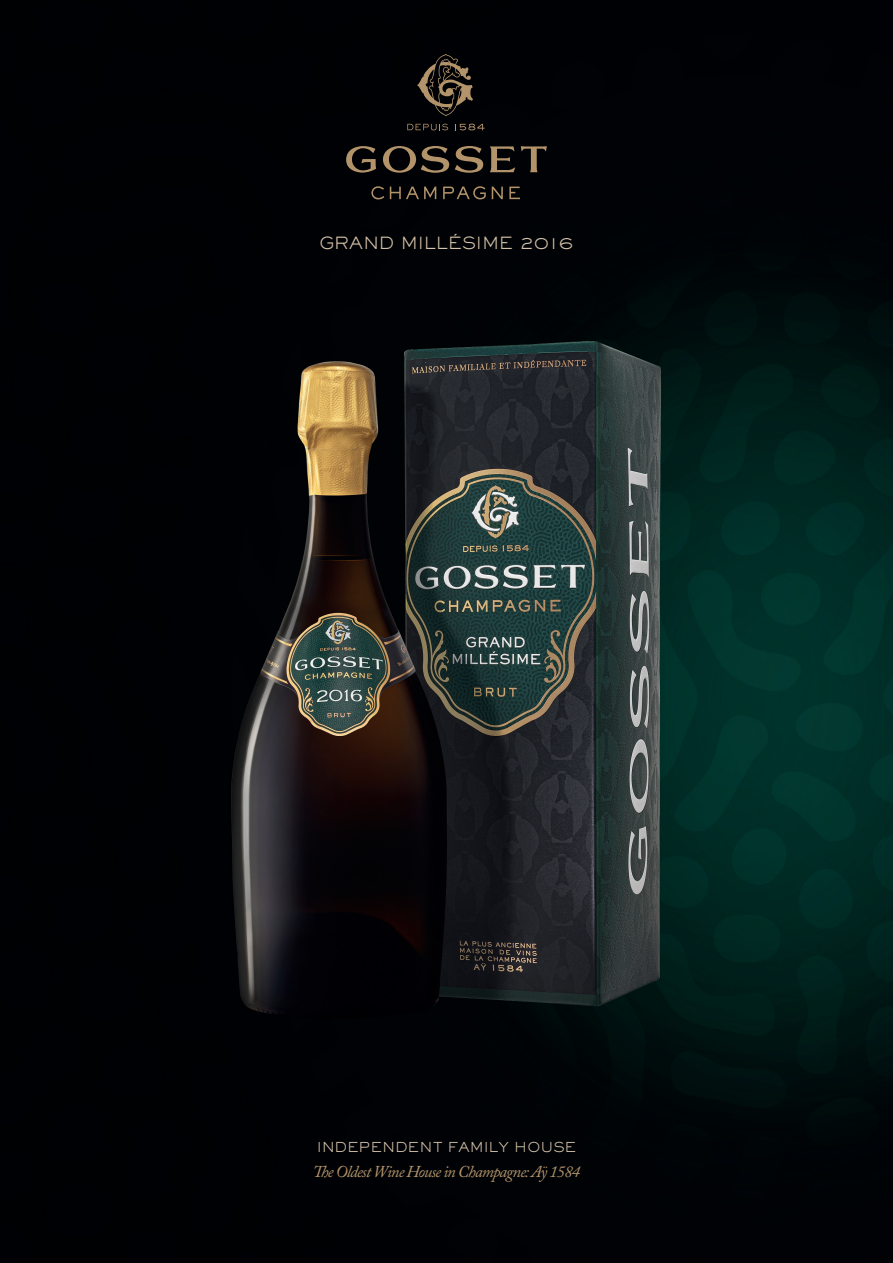
<style>
.page{position:relative;width:893px;height:1263px;background:#fff}
.page>*{position:absolute;margin:0;border:0;box-sizing:border-box;transform-origin:0 0}
.t1{font:italic 16.5px "Adobe Caslon Pro";letter-spacing:-.05em;color:#b3946a}
.t2{font:300 16.5px "Sackers Gothic Std";color:#d4c1a9}
.t3{font:300 13.5px "Sackers Gothic Std";color:#d4c1a9}
</style>
<div class="page">
<img style="left:0;top:0;width:893px;height:1263px">
<svg style="left:455px;top:146px;width:28px;height:27px"></svg>
<svg style="left:490px;top:146px;width:25px;height:26px"></svg>
<svg style="left:346px;top:146px;width:30px;height:27px"></svg>
<svg style="left:521px;top:146px;width:26px;height:26px"></svg>
<svg style="left:383px;top:146px;width:66px;height:27px"></svg>
<svg style="left:417px;top:54px;width:56px;height:62px"></svg>
<svg style="left:492px;top:187px;width:11px;height:12px"></svg>
<svg style="left:509px;top:187px;width:11px;height:12px"></svg>
<svg style="left:390px;top:187px;width:46px;height:12px"></svg>
<svg style="left:371px;top:186px;width:13px;height:13px"></svg>
<svg style="left:443px;top:186px;width:43px;height:13px"></svg>
<svg style="left:455px;top:124px;width:30px;height:6px"></svg>
<svg style="left:407px;top:124px;width:41px;height:6px"></svg>
<p class="t2" style="left:319px;top:232px;width:256px">GRAND MILLÉSIME 2016</p>
<p class="t3" style="left:317px;top:1138px;width:261px">INDEPENDENT FAMILY HOUSE</p>
<p class="t1" style="left:313px;top:1161px;width:269px">The Oldest Wine House in Champagne: Aÿ 1584</p>
</div>
